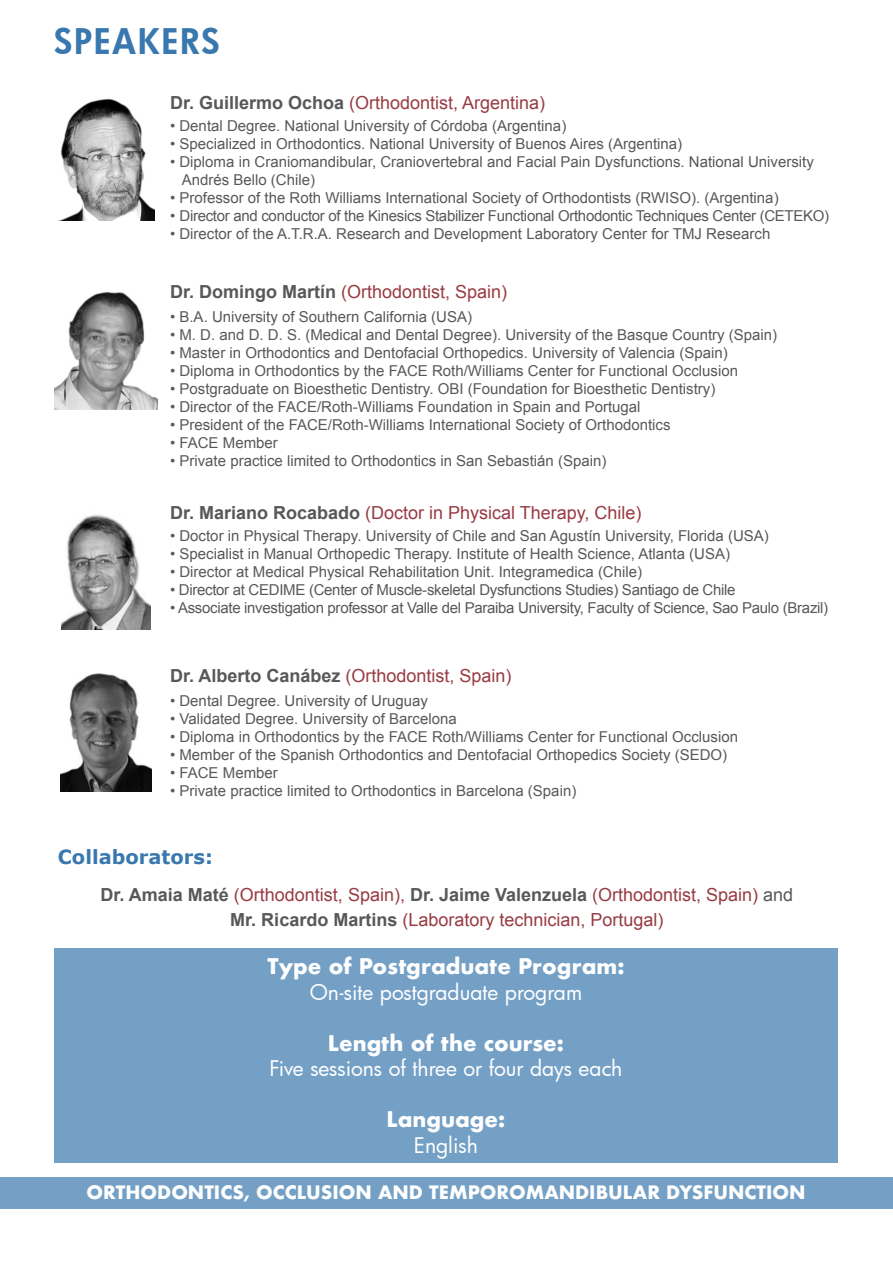
<style>
.page{position:relative;width:893px;height:1263px;background:#fff}
.page>*{position:absolute;margin:0;border:0;box-sizing:border-box;transform-origin:0 0}
.ley_boletín{font:800 34.5px "Futura";letter-spacing:.06em;color:#3978ae}
.t1{font:700 21px/25.5px "Futura";color:#fff;text-align:center}
.t2{font:21px "Futura";letter-spacing:-.005em;color:#fff}
.t3{font:700 19.5px "Verdana";color:#3978ae}
.ley_boletín-2{font:18px/25.5px "Arial";color:#983b43;text-align:center}
.t4{font:700 18px "Futura";color:#fff}
.t5{font:15px "Arial";color:#57585a}
.t6{font:15px "Arial";letter-spacing:-.02em;color:#57585a}
.s1{font-weight:700;color:#57585a}
.s2{color:#57585a}
.s3{font-weight:400}
</style>
<div class="page">
<img style="left:60px;top:673px;width:92px;height:119px">
<img style="left:54px;top:292px;width:104px;height:117px">
<img style="left:61px;top:514px;width:90px;height:115px">
<img style="left:60px;top:98px;width:95px;height:122px">
<div style="left:0;top:1177px;width:893px;height:32px;background:#74a0c6"></div>
<div style="left:54px;top:948px;width:784px;height:215px;background:#74a0c6"></div>
<p class="ley_boletín" style="left:54px;top:18px;width:167px">SPEAKERS</p>
<p class="ley_boletín-2" style="left:170px;top:90px;width:377px"><span class="s1">Dr. Guillermo Ochoa</span> (Orthodontist, Argentina)</p>
<p class="t5" style="left:170px;top:116px;width:398px">• Dental Degree. National University of Córdoba (Argentina)</p>
<p class="t5" style="left:170px;top:134px;width:514px">• Specialized in Orthodontics. National University of Buenos Aires (Argentina)</p>
<p class="t5" style="left:170px;top:152px;width:645px">• Diploma in Craniomandibular, Craniovertebral and Facial Pain Dysfunctions. National University</p>
<p class="t5" style="left:182px;top:170px;width:135px">Andrés Bello (Chile)</p>
<p class="t5" style="left:170px;top:188px;width:610px">• Professor of the Roth Williams International Society of Orthodontists (RWISO). (Argentina)</p>
<p class="t6" style="left:170px;top:206px;width:661px">• Director and conductor of the Kinesics Stabilizer Functional Orthodontic Techniques Center (CETEKO)</p>
<p class="t5" style="left:170px;top:224px;width:602px">• Director of the A.T.R.A. Research and Development Laboratory Center for TMJ Research</p>
<p class="ley_boletín-2" style="left:170px;top:279px;width:339px"><span class="s1">Dr. Domingo Martín</span> (Orthodontist, Spain)</p>
<p class="t5" style="left:170px;top:307px;width:304px">• B.A. University of Southern California (USA)</p>
<p class="t5" style="left:170px;top:325px;width:609px">• M. D. and D. D. S. (Medical and Dental Degree). University of the Basque Country (Spain)</p>
<p class="t5" style="left:170px;top:343px;width:559px">• Master in Orthodontics and Dentofacial Orthopedics. University of Valencia (Spain)</p>
<p class="t5" style="left:170px;top:361px;width:569px">• Diploma in Orthodontics by the FACE Roth/Williams Center for Functional Occlusion</p>
<p class="t5" style="left:170px;top:379px;width:547px">• Postgraduate on Bioesthetic Dentistry. OBI (Foundation for Bioesthetic Dentistry)</p>
<p class="t5" style="left:170px;top:397px;width:472px">• Director of the FACE/Roth-Williams Foundation in Spain and Portugal</p>
<p class="t5" style="left:170px;top:415px;width:502px">• President of the FACE/Roth-Williams International Society of Orthodontics</p>
<p class="t5" style="left:170px;top:433px;width:109px">• FACE Member</p>
<p class="t5" style="left:170px;top:451px;width:438px">• Private practice limited to Orthodontics in San Sebastián (Spain)</p>
<p class="ley_boletín-2" style="left:170px;top:500px;width:473px"><span class="s1">Dr. Mariano Rocabado</span> (Doctor in Physical Therapy, Chile)</p>
<p class="t5" style="left:170px;top:526px;width:600px">• Doctor in Physical Therapy. University of Chile and San Agustín University, Florida (USA)</p>
<p class="t5" style="left:170px;top:544px;width:561px">• Specialist in Manual Orthopedic Therapy. Institute of Health Science, Atlanta (USA)</p>
<p class="t5" style="left:170px;top:562px;width:474px">• Director at Medical Physical Rehabilitation Unit. Integramedica (Chile)</p>
<p class="t6" style="left:170px;top:580px;width:567px">• Director at CEDIME (Center of Muscle-skeletal Dysfunctions Studies) Santiago de Chile</p>
<p class="t6" style="left:170px;top:598px;width:660px">• Associate investigation professor at Valle del Paraiba University, Faculty of Science, Sao Paulo (Brazil)</p>
<p class="ley_boletín-2" style="left:170px;top:663px;width:343px"><span class="s1">Dr. Alberto Canábez</span> (Orthodontist, Spain)</p>
<p class="t5" style="left:170px;top:690px;width:259px">• Dental Degree. University of Uruguay</p>
<p class="t5" style="left:170px;top:708px;width:288px">• Validated Degree. University of Barcelona</p>
<p class="t5" style="left:170px;top:726px;width:569px">• Diploma in Orthodontics by the FACE Roth/Williams Center for Functional Occlusion</p>
<p class="t5" style="left:170px;top:744px;width:559px">• Member of the Spanish Orthodontics and Dentofacial Orthopedics Society (SEDO)</p>
<p class="t5" style="left:170px;top:762px;width:109px">• FACE Member</p>
<p class="t5" style="left:170px;top:780px;width:408px">• Private practice limited to Orthodontics in Barcelona (Spain)</p>
<p class="t3" style="left:58px;top:843px;width:157px">Collaborators:</p>
<p class="ley_boletín-2" style="left:101px;top:882px;width:694px"><span class="s1">Dr. Amaia Maté</span> (Orthodontist, Spain), <span class="s1">Dr. Jaime Valenzuela</span> (Orthodontist, Spain) <span class="s2">and<br></span><span class="s1">Mr. Ricardo Martins</span> (Laboratory technician, Portugal)</p>
<p class="t1" style="left:267px;top:954px;width:359px">Type of Postgraduate Program:<br><span class="s3">On-site postgraduate program</span></p>
<p class="t1" style="left:328px;top:1030px;width:237px">Length of the course:</p>
<p class="t2" style="left:269px;top:1054px;width:354px">Five sessions of three or four days each</p>
<p class="t1" style="left:386px;top:1107px;width:120px">Language:</p>
<p class="t2" style="left:414px;top:1131px;width:66px">English</p>
<p class="t4" style="left:86px;top:1179px;width:721px">ORTHODONTICS, OCCLUSION AND TEMPOROMANDIBULAR DYSFUNCTION</p>
</div>
